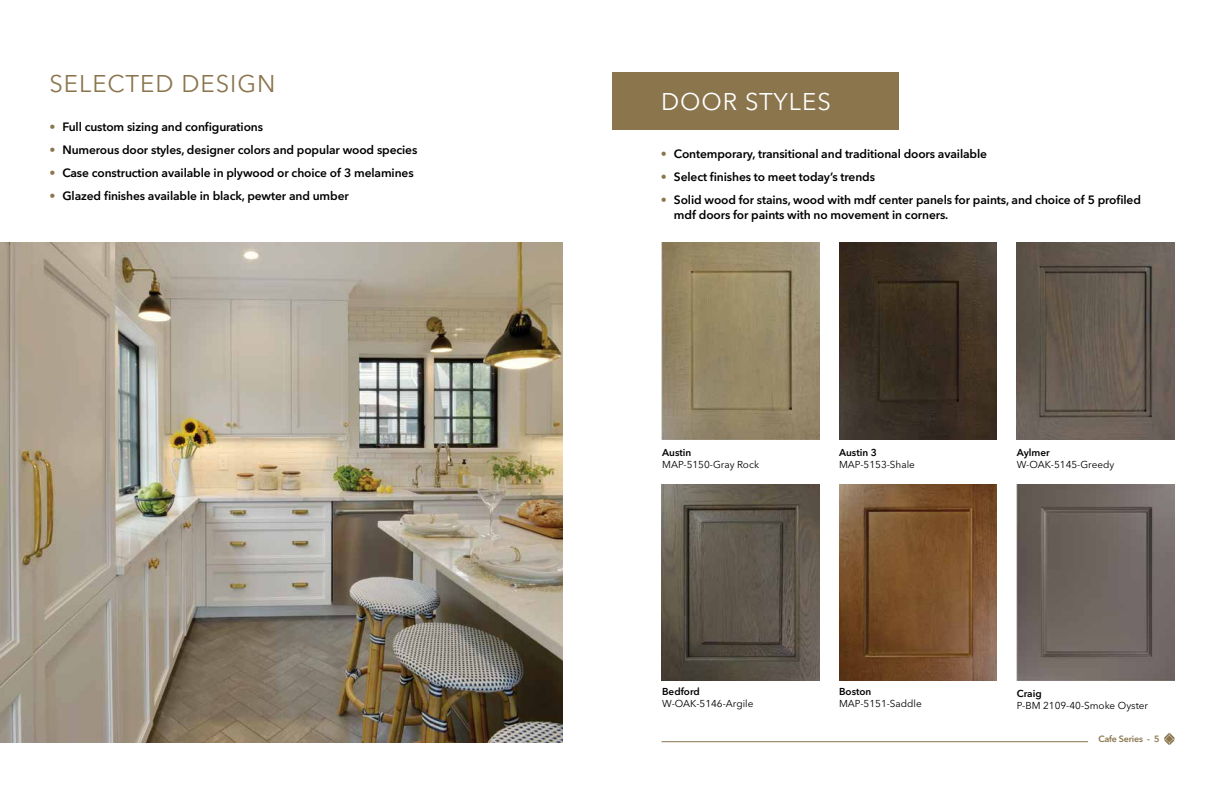
<style>
.page{position:relative;width:1224px;height:792px;background:#fff}
.page>*{position:absolute;margin:0;border:0;box-sizing:border-box;transform-origin:0 0}
.t1{font:24px "Avenir Next LT Pro";letter-spacing:.04em;color:#8a754d}
.t2{font:24px "Avenir Next LT Pro";letter-spacing:.04em;color:#fff}
.t3{font:600 12px/15px "Avenir Next LT Pro";letter-spacing:-.01em;color:#000}
.t4{font:10px "Avenir Next LT Pro";color:#000}
.t5{font:600 10px "Avenir Next LT Pro";color:#000}
.t6{font:600 9px "Avenir Next LT Pro";letter-spacing:-.02em;color:#8a754d}
.s1{color:#8a754d}
</style>
<div class="page">
<hr style="left:662px;top:741px;width:426px;height:1px;background:#8a754d">
<svg style="left:1164px;top:733px;width:10px;height:12px"></svg>
<img style="left:0;top:243px;width:562px;height:499px">
<div style="left:612px;top:72px;width:286px;height:58px;background:#8a754d"></div>
<img style="left:662px;top:243px;width:157px;height:196px">
<img style="left:662px;top:485px;width:157px;height:196px">
<img style="left:839px;top:243px;width:158px;height:196px">
<img style="left:1017px;top:243px;width:157px;height:196px">
<img style="left:839px;top:485px;width:158px;height:196px">
<img style="left:1017px;top:485px;width:157px;height:196px">
<h1 class="t1" style="left:50px;top:69px;width:228px">SELECTED DESIGN</h1>
<p class="t3" style="left:50px;top:120px;width:215px"><span class="s1">•</span> Full custom sizing and configurations</p>
<p class="t3" style="left:50px;top:143px;width:369px"><span class="s1">•</span> Numerous door styles, designer colors and popular wood species</p>
<p class="t3" style="left:50px;top:166px;width:366px"><span class="s1">•</span> Case construction available in plywood or choice of 3 melamines</p>
<p class="t3" style="left:50px;top:189px;width:301px"><span class="s1">•</span> Glazed finishes available in black, pewter and umber</p>
<h1 class="t2" style="left:661px;top:88px;width:171px">DOOR STYLES</h1>
<p class="t3" style="left:661px;top:146px;width:328px"><span class="s1">•</span> Contemporary, transitional and traditional doors available</p>
<p class="t3" style="left:661px;top:169px;width:216px"><span class="s1">•</span> Select finishes to meet today’s trends</p>
<p class="t3" style="left:674px;top:192px;width:469px;text-indent:-13px"><span class="s1">•</span> Solid wood for stains, wood with mdf center panels for paints, and choice of 5 profiled mdf doors for paints with no movement in corners.</p>
<p class="t5" style="left:662px;top:446px;width:31px">Austin</p>
<p class="t4" style="left:662px;top:458px;width:98px">MAP-5150-Gray Rock</p>
<p class="t5" style="left:839px;top:446px;width:39px">Austin 3</p>
<p class="t4" style="left:839px;top:458px;width:77px">MAP-5153-Shale</p>
<p class="t5" style="left:662px;top:686px;width:39px">Bedford</p>
<p class="t4" style="left:662px;top:698px;width:93px">W-OAK-5146-Argile</p>
<p class="t5" style="left:839px;top:686px;width:34px">Boston</p>
<p class="t4" style="left:839px;top:698px;width:84px">MAP-5151-Saddle</p>
<p class="t5" style="left:1017px;top:446px;width:35px">Aylmer</p>
<p class="t4" style="left:1017px;top:458px;width:99px">W-OAK-5145-Greedy</p>
<p class="t5" style="left:1017px;top:688px;width:26px">Craig</p>
<p class="t4" style="left:1017px;top:700px;width:133px">P-BM 2109-40-Smoke Oyster</p>
<p class="t6" style="left:1098px;top:733px;width:63px">Cafe Series - 5</p>
</div>
